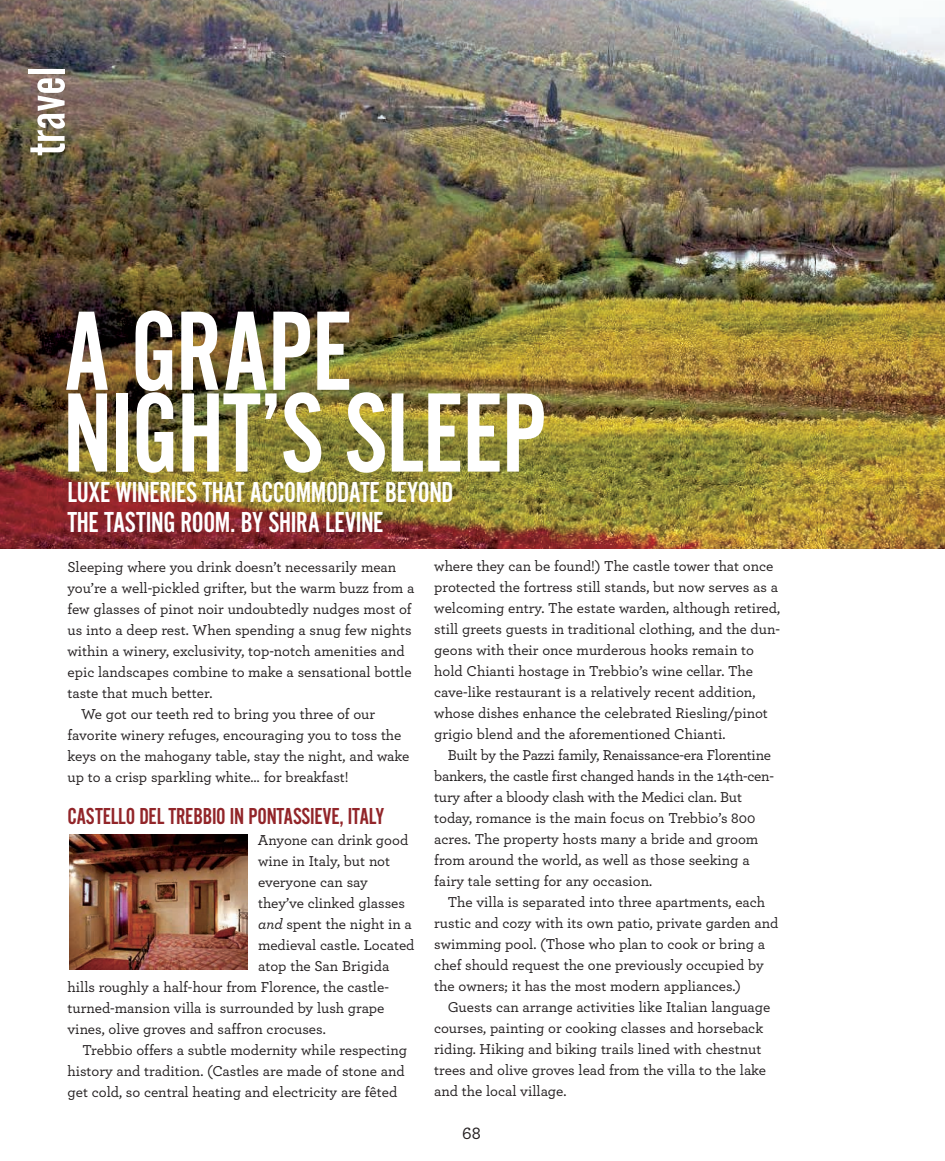
<style>
.page{position:relative;width:945px;height:1161px;background:#fff}
.page>*{position:absolute;margin:0;border:0;box-sizing:border-box;transform-origin:0 0}
.t1{font:117.15px "Alternate Gothic EF No Two";letter-spacing:-.01em;color:#fff}
.t2{font:54px "Alternate Gothic EF No Two";color:#fff}
.t3{font:30px/30px "Alternate Gothic EF No Two";letter-spacing:-.01em;color:#fff}
.t4{font:24px "Alternate Gothic EF No Two";letter-spacing:-.01em;color:#922529}
.t5{font:500 18px "Archer";color:#231f20}
.t6{font:500 15px/21px "Archer";color:#231f20}
.s1{font-style:italic}
</style>
<div class="page">
<img style="left:0;top:0;width:945px;height:548px">
<img style="left:69px;top:834px;width:178px;height:135px">
<h2 class="t2" style="left:29px;top:156px;width:90px;rotate:-90deg">travel</h2>
<h1 class="t1" style="left:63px;top:312px;width:291px">A GRAPE</h1>
<h1 class="t1" style="left:63px;top:393px;width:486px">NIGHT’S SLEEP</h1>
<h3 class="t3" style="left:68px;top:480px;width:388px">LUXE WINERIES THAT ACCOMMODATE BEYOND<br>THE TASTING ROOM. BY SHIRA LEVINE</h3>
<p class="t6" style="left:68px;top:557px;width:330px">Sleeping where you drink doesn’t necessarily mean</p>
<p class="t6" style="left:68px;top:578px;width:349px">you’re a well-pickled grifter, but the warm buzz from a</p>
<p class="t6" style="left:68px;top:599px;width:346px">few glasses of pinot noir undoubtedly nudges most of</p>
<p class="t6" style="left:68px;top:620px;width:346px">us into a deep rest. When spending a snug few nights</p>
<p class="t6" style="left:68px;top:641px;width:339px">within a winery, exclusivity, top-notch amenities and</p>
<p class="t6" style="left:68px;top:662px;width:346px">epic landscapes combine to make a sensational bottle</p>
<p class="t6" style="left:68px;top:683px;width:146px">taste that much better.</p>
<p class="t6" style="left:81px;top:704px;width:296px">We got our teeth red to bring you three of our</p>
<p class="t6" style="left:68px;top:725px;width:336px">favorite winery refuges, encouraging you to toss the</p>
<p class="t6" style="left:68px;top:746px;width:344px">keys on the mahogany table, stay the night, and wake</p>
<p class="t6" style="left:68px;top:767px;width:283px">up to a crisp sparkling white… for breakfast!</p>
<h3 class="t4" style="left:68px;top:807px;width:318px">CASTELLO DEL TREBBIO IN PONTASSIEVE, ITALY</h3>
<p class="t6" style="left:258px;top:830px;width:152px">Anyone can drink good</p>
<p class="t6" style="left:258px;top:851px;width:134px">wine in Italy, but not</p>
<p class="t6" style="left:258px;top:872px;width:111px">everyone can say</p>
<p class="t6" style="left:258px;top:893px;width:149px">they’ve clinked glasses</p>
<p class="t6" style="left:258px;top:914px;width:155px"><span class="s1">and</span> spent the night in a</p>
<p class="t6" style="left:258px;top:935px;width:158px">medieval castle. Located</p>
<p class="t6" style="left:258px;top:956px;width:133px">atop the San Brigida</p>
<p class="t6" style="left:68px;top:977px;width:323px">hills roughly a half-hour from Florence, the castle-</p>
<p class="t6" style="left:68px;top:998px;width:319px">turned-mansion villa is surrounded by lush grape</p>
<p class="t6" style="left:68px;top:1019px;width:260px">vines, olive groves and saffron crocuses.</p>
<p class="t6" style="left:82px;top:1040px;width:326px">Trebbio offers a subtle modernity while respecting</p>
<p class="t6" style="left:68px;top:1061px;width:339px">history and tradition. (Castles are made of stone and</p>
<p class="t6" style="left:68px;top:1082px;width:331px">get cold, so central heating and electricity are fêted</p>
<p class="t6" style="left:434px;top:557px;width:348px">where they can be found!) The castle tower that once protected the fortress still stands, but now serves as a welcoming entry. The estate warden, although retired, still greets guests in traditional clothing, and the dun&shy;geons with their once murderous hooks remain to hold Chianti hostage in Trebbio’s wine cellar. The cave-like restaurant is a relatively recent addition, whose dishes enhance the celebrated Riesling/pinot grigio blend and the aforementioned Chianti.</p>
<p class="t6" style="left:434px;top:746px;width:341px;text-indent:14px">Built by the Pazzi family, Renaissance-era Florentine bankers, the castle first changed hands in the 14th-cen&shy;tury after a bloody clash with the Medici clan. But today, romance is the main focus on Trebbio’s 800 acres. The property hosts many a bride and groom from around the world, as well as those seeking a fairy tale setting for any occasion.</p>
<p class="t6" style="left:434px;top:893px;width:346px;text-indent:14px">The villa is separated into three apartments, each rustic and cozy with its own patio, private garden and swimming pool. (Those who plan to cook or bring a chef should request the one previously occupied by the owners; it has the most modern appliances.)</p>
<p class="t6" style="left:434px;top:998px;width:338px;text-indent:14px">Guests can arrange activities like Italian language courses, painting or cooking classes and horseback riding. Hiking and biking trails lined with chestnut trees and olive groves lead from the villa to the lake and the local village.</p>
<p class="t5" style="left:462px;top:1126px;width:20px">68</p>
</div>
